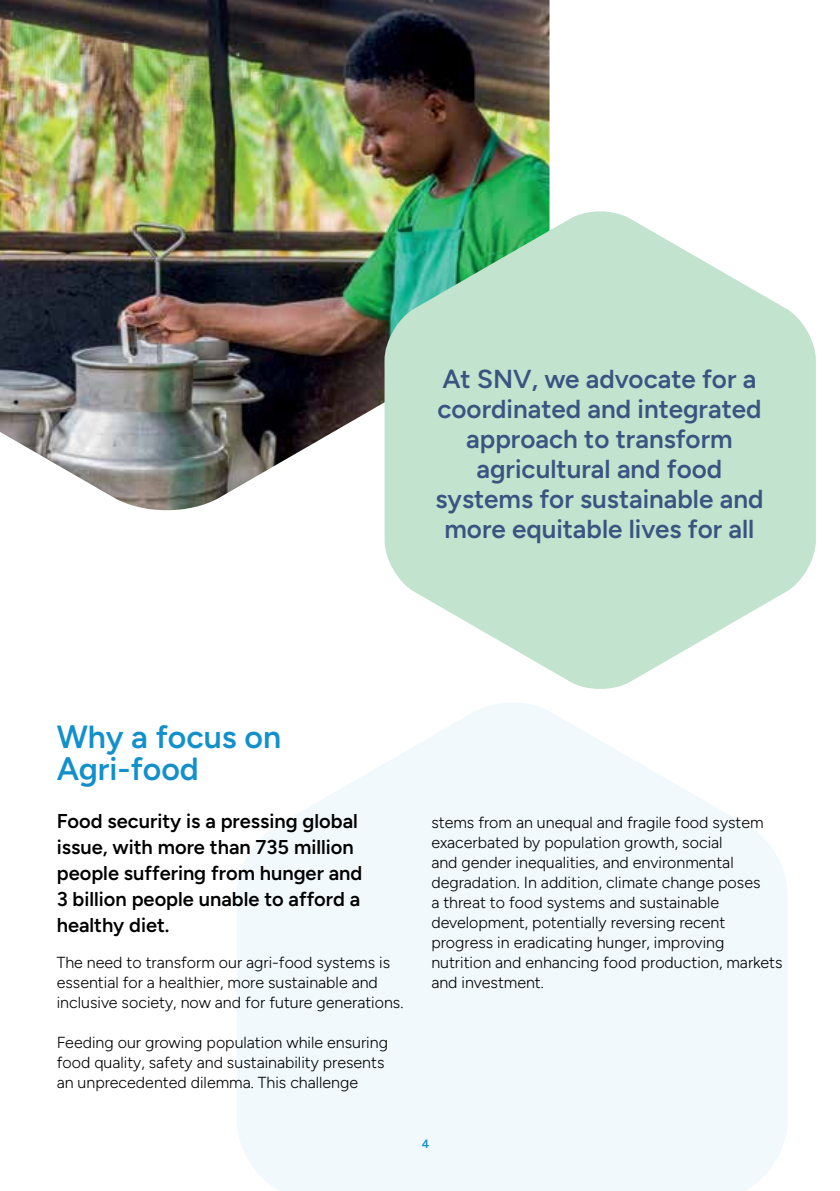
<style>
.page{position:relative;width:840px;height:1191px;background:#fff}
.page>*{position:absolute;margin:0;border:0;box-sizing:border-box;transform-origin:0 0}
.t1{font:600 32px/32px "Figtree";color:#1190cb}
.t2{font:600 26px/30px "Figtree";color:#395481;text-align:center}
.t3{font:600 20px/26px "Figtree";color:#000}
.t4{font:300 16px/20px "Figtree";color:#000}
.t5{font:600 12px "Figtree";color:#1190cb}
</style>
<div class="page">
<svg style="left:237px;top:703px;width:550px;height:488px;fill:#f1f9fd"></svg>
<img style="left:0;top:0;width:549px;height:511px">
<svg style="left:384px;top:209px;width:431px;height:480px;fill:#c2e3ce"></svg>
<h2 class="t2" style="left:435px;top:364px;width:329px">At SNV, we advocate for a coordinated and integrated approach to transform agricultural and food systems for sustainable and more equitable lives for all</h2>
<h1 class="t1" style="left:57px;top:721px;width:226px">Why a focus on<br>Agri-food</h1>
<p class="t3" style="left:57px;top:808px;width:307px">Food security is a pressing global issue, with more than 735 million people suffering from hunger and<br>3 billion people unable to afford a healthy diet.</p>
<p class="t4" style="left:57px;top:952px;width:348px">The need to transform our agri-food systems is essential for a healthier, more sustainable and inclusive society, now and for future generations.</p>
<p class="t4" style="left:57px;top:1032px;width:332px">Feeding our growing population while ensuring food quality, safety and sustainability presents an unprecedented dilemma. This challenge</p>
<p class="t4" style="left:431px;top:812px;width:352px">stems from an unequal and fragile food system exacerbated by population growth, social<br>and gender inequalities, and environmental degradation. In addition, climate change poses<br>a threat to food systems and sustainable development, potentially reversing recent progress in eradicating hunger, improving nutrition and enhancing food production, markets and investment.</p>
<p class="t5" style="left:421px;top:1137px;width:9px">4</p>
</div>
